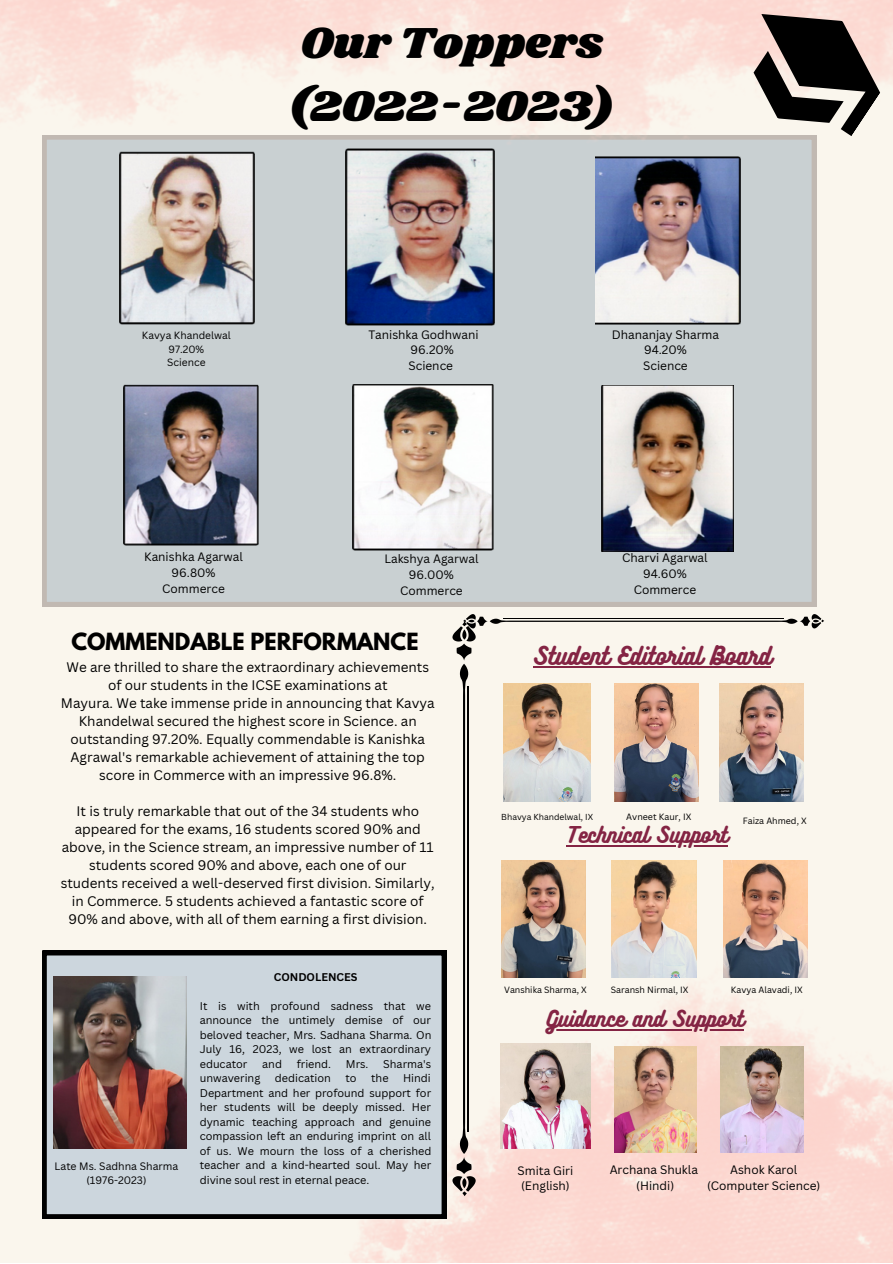
<style>
.page{position:relative;width:893px;height:1264px;background:#fff}
.page>*{position:absolute;margin:0;border:0;box-sizing:border-box;transform-origin:0 0}
.t1{font:45px "Shrikhand";color:#000}
.t2{font:22.2px "Bukhari Script";color:#842444}
.t3{font:700 21px "League Spartan";color:#000}
.t4{font:20.1px "Bukhari Script";color:#842444}
.t5{font:13.5px/18px "Canva Sans";color:#000;text-align:center}
.t6{font:11.85px/15.9px "Canva Sans";color:#000}
.t7{font:10.95px/14.5px "Canva Sans";color:#000;text-align:justify}
.t8{font:700 10.95px "Canva Sans";color:#000}
.t9{font:10.5px "Canva Sans";color:#000}
.t10{font:10.2px "Canva Sans";color:#000}
.t11{font:8.85px "Canva Sans";color:#000}
.t12{font:8.55px "Canva Sans";color:#000}
</style>
<div class="page">
<div style="left:0;top:0;width:892px;height:1262px;background:#faf6ed"></div>
<div style="left:42px;top:233px;width:774px;height:373px;background:#c9d0d2"></div>
<div style="left:42px;top:158px;width:775px;height:75px;background:#c9d0d2"></div>
<img style="left:231px;top:950px;width:661px;height:312px">
<img style="left:0;top:0;width:718px;height:218px">
<svg style="left:718px;top:0;width:174px;height:158px"></svg>
<svg style="left:452px;top:614px;width:372px;height:582px"></svg>
<hr style="left:503px;top:618px;width:280px;height:1px;background:#000">
<img style="left:611px;top:860px;width:85px;height:117px">
<img style="left:723px;top:860px;width:84px;height:117px">
<img style="left:614px;top:1046px;width:82px;height:106px">
<img style="left:503px;top:683px;width:88px;height:118px">
<img style="left:614px;top:683px;width:84px;height:118px">
<img style="left:501px;top:860px;width:84px;height:117px">
<img style="left:719px;top:683px;width:84px;height:118px">
<img style="left:500px;top:1043px;width:90px;height:105px">
<img style="left:720px;top:1046px;width:83px;height:106px">
<img style="left:120px;top:152px;width:135px;height:173px">
<img style="left:345px;top:148px;width:149px;height:177px">
<img style="left:595px;top:156px;width:145px;height:169px">
<img style="left:123px;top:384px;width:135px;height:161px">
<img style="left:352px;top:384px;width:141px;height:167px">
<img style="left:601px;top:386px;width:132px;height:165px">
<svg style="left:42px;top:951px;width:404px;height:267px;background:#bdc7cd"></svg>
<img style="left:53px;top:976px;width:133px;height:172px">
<hr style="left:533px;top:666px;width:238px;height:2px;background:#842444">
<hr style="left:566px;top:845px;width:161px;height:2px;background:#842444">
<hr style="left:546px;top:1028px;width:197px;height:2px;background:#842444">
<p class="t1" style="left:300px;top:11px;width:304px">Our Toppers</p>
<p class="t1" style="left:289px;top:74px;width:328px">(2022-2023)</p>
<p class="t10" style="left:142px;top:328px;width:90px">Kavya Khandelwal</p>
<p class="t10" style="left:168px;top:342px;width:37px">97.20%</p>
<p class="t10" style="left:167px;top:355px;width:40px">Science</p>
<p class="t6" style="left:144px;top:548px;width:100px">Kanishka Agarwal</p>
<p class="t6" style="left:172px;top:564px;width:45px">96.80%</p>
<p class="t6" style="left:162px;top:580px;width:64px">Commerce</p>
<p class="t6" style="left:410px;top:326px;width:70px;text-indent:-42px">Tanishka Godhwani<br>96.20%</p>
<p class="t6" style="left:408px;top:357px;width:46px">Science</p>
<p class="t6" style="left:384px;top:551px;width:96px">Lakshya Agarwal</p>
<p class="t6" style="left:409px;top:566px;width:47px">96.00%</p>
<p class="t6" style="left:400px;top:582px;width:64px">Commerce</p>
<p class="t6" style="left:611px;top:326px;width:109px">Dhananjay Sharma</p>
<p class="t6" style="left:644px;top:342px;width:44px">94.20%</p>
<p class="t6" style="left:643px;top:357px;width:46px">Science</p>
<p class="t6" style="left:622px;top:550px;width:87px">Charvi Agarwal</p>
<p class="t6" style="left:643px;top:565px;width:45px">94.60%</p>
<p class="t6" style="left:633px;top:581px;width:64px">Commerce</p>
<p class="t3" style="left:71px;top:631px;width:348px">COMMENDABLE PERFORMANCE</p>
<p class="t5" style="left:66px;top:658px;width:364px">We are thrilled to share the extraordinary achievements of our students in the ICSE examinations at</p>
<p class="t5" style="left:61px;top:694px;width:375px">Mayura. We take immense pride in announcing that Kavya Khandelwal secured the highest score in Science. an outstanding 97.20%. Equally commendable is Kanishka Agrawal's remarkable achievement of attaining the top score in Commerce with an impressive 96.8%.</p>
<p class="t5" style="left:61px;top:802px;width:375px">It is truly remarkable that out of the 34 students who appeared for the exams, 16 students scored 90% and above, in the Science stream, an impressive number of 11 students scored 90% and above, each one of our students received a well-deserved first division. Similarly, in Commerce. 5 students achieved a fantastic score of 90% and above, with all of them earning a first division.</p>
<p class="t9" style="left:55px;top:1158px;width:125px">Late Ms. Sadhna Sharma</p>
<p class="t9" style="left:86px;top:1172px;width:61px">(1976-2023)</p>
<p class="t8" style="left:274px;top:968px;width:85px">CONDOLENCES</p>
<p class="t7" style="left:200px;top:998px;width:233px">It is with profound sadness that we announce the untimely demise of our beloved teacher, Mrs. Sadhana Sharma. On July 16, 2023, we lost an extraordinary educator</p>
<p class="t7" style="left:262px;top:1056px;width:21px">and</p>
<p class="t7" style="left:297px;top:1056px;width:36px">friend.</p>
<p class="t7" style="left:346px;top:1056px;width:24px">Mrs.</p>
<p class="t7" style="left:383px;top:1056px;width:50px">Sharma's</p>
<p class="t7" style="left:200px;top:1070px;width:233px;text-indent:203px">Hindi Department and her profound support for her students will be deeply missed. Her dynamic teaching approach and genuine compassion left an enduring imprint on all of us. We mourn the loss of a cherished teacher and a kind-hearted soul. May her divine soul rest in eternal peace.</p>
<p class="t7" style="left:200px;top:1070px;width:62px">unwavering</p>
<p class="t7" style="left:275px;top:1070px;width:58px">dedication</p>
<p class="t7" style="left:345px;top:1070px;width:13px">to</p>
<p class="t7" style="left:371px;top:1070px;width:19px">the</p>
<p class="t2" style="left:533px;top:641px;width:239px">Student Editorial Board</p>
<p class="t12" style="left:501px;top:810px;width:93px">Bhavya Khandelwal, IX</p>
<p class="t11" style="left:626px;top:810px;width:67px">Avneet Kaur, IX</p>
<p class="t4" style="left:566px;top:822px;width:163px">Technical Support</p>
<p class="t11" style="left:742px;top:814px;width:65px">Faiza Ahmed, X</p>
<p class="t11" style="left:504px;top:983px;width:84px">Vanshika Sharma, X</p>
<p class="t11" style="left:610px;top:983px;width:79px">Saransh Nirmal, IX</p>
<p class="t11" style="left:730px;top:983px;width:73px">Kavya Alavadi, IX</p>
<p class="t4" style="left:546px;top:1005px;width:198px">Guidance and Support</p>
<p class="t6" style="left:517px;top:1162px;width:57px">Smita Giri (English)</p>
<p class="t6" style="left:609px;top:1161px;width:90px">Archana Shukla</p>
<p class="t6" style="left:636px;top:1177px;width:40px">(Hindi)</p>
<p class="t6" style="left:730px;top:1161px;width:69px">Ashok Karol</p>
<p class="t6" style="left:707px;top:1177px;width:115px">(Computer Science)</p>
</div>
